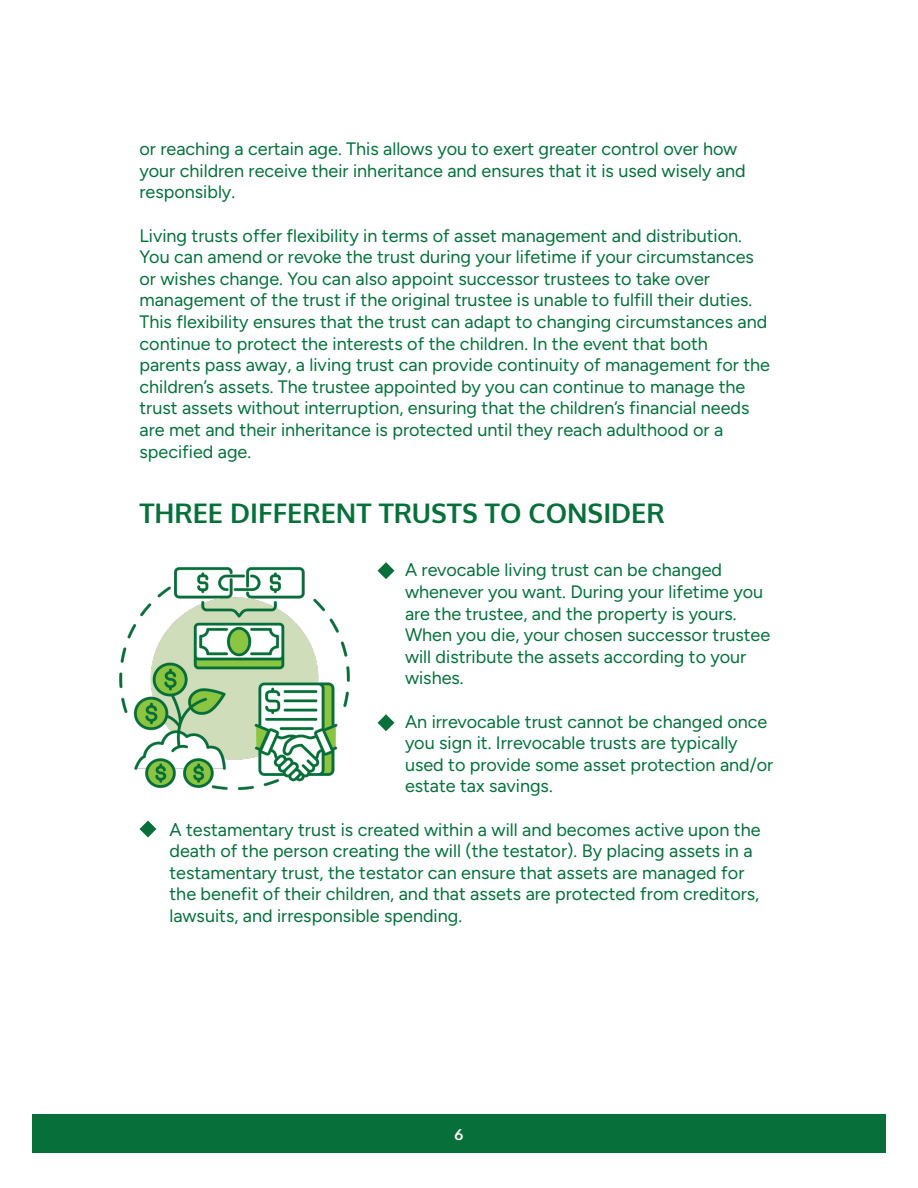
<style>
.page{position:relative;width:918px;height:1188px;background:#fff}
.page>*{position:absolute;margin:0;border:0;box-sizing:border-box;transform-origin:0 0}
.t1{font:700 27px "Oxygen";color:#066f3a}
.t2{font:300 18px/21.6px "Figtree";color:#05703b}
.t3{font:700 15px "Oxygen";color:#fff}
</style>
<div class="page">
<div style="left:32px;top:1115px;width:854px;height:38px;background:#066f3a"></div>
<svg style="left:378px;top:562px;width:16px;height:17px"></svg>
<svg style="left:378px;top:714px;width:16px;height:17px"></svg>
<svg style="left:140px;top:821px;width:16px;height:16px"></svg>
<img style="left:119px;top:567px;width:231px;height:224px">
<p class="t2" style="left:140px;top:138px;width:608px">or reaching a certain age. This allows you to exert greater control over how your children receive their inheritance and ensures that it is used wisely and responsibly.</p>
<p class="t2" style="left:140px;top:225px;width:632px">Living trusts offer flexibility in terms of asset management and distribution.<br>You can amend or revoke the trust during your lifetime if your circumstances or wishes change. You can also appoint successor trustees to take over management of the trust if the original trustee is unable to fulfill their duties.<br>This flexibility ensures that the trust can adapt to changing circumstances and continue to protect the interests of the children. In the event that both parents pass away, a living trust can provide continuity of management for the children’s assets. The trustee appointed by you can continue to manage the trust assets without interruption, ensuring that the children’s financial needs are met and their inheritance is protected until they reach adulthood or a specified age.</p>
<h1 class="t1" style="left:140px;top:496px;width:527px">THREE DIFFERENT TRUSTS TO CONSIDER</h1>
<p class="t2" style="left:405px;top:559px;width:367px">A revocable living trust can be changed whenever you want. During your lifetime you are the trustee, and the property is yours.<br>When you die, your chosen successor trustee will distribute the assets according to your wishes.</p>
<p class="t2" style="left:405px;top:711px;width:370px">An irrevocable trust cannot be changed once you sign it. Irrevocable trusts are typically used to provide some asset protection and/or estate tax savings.</p>
<p class="t2" style="left:170px;top:819px;width:593px">A testamentary trust is created within a will and becomes active upon the death of the person creating the will (the testator). By placing assets in a testamentary trust, the testator can ensure that assets are managed for the benefit of their children, and that assets are protected from creditors, lawsuits, and irresponsible spending.</p>
<p class="t3" style="left:455px;top:1125px;width:10px">6</p>
</div>
